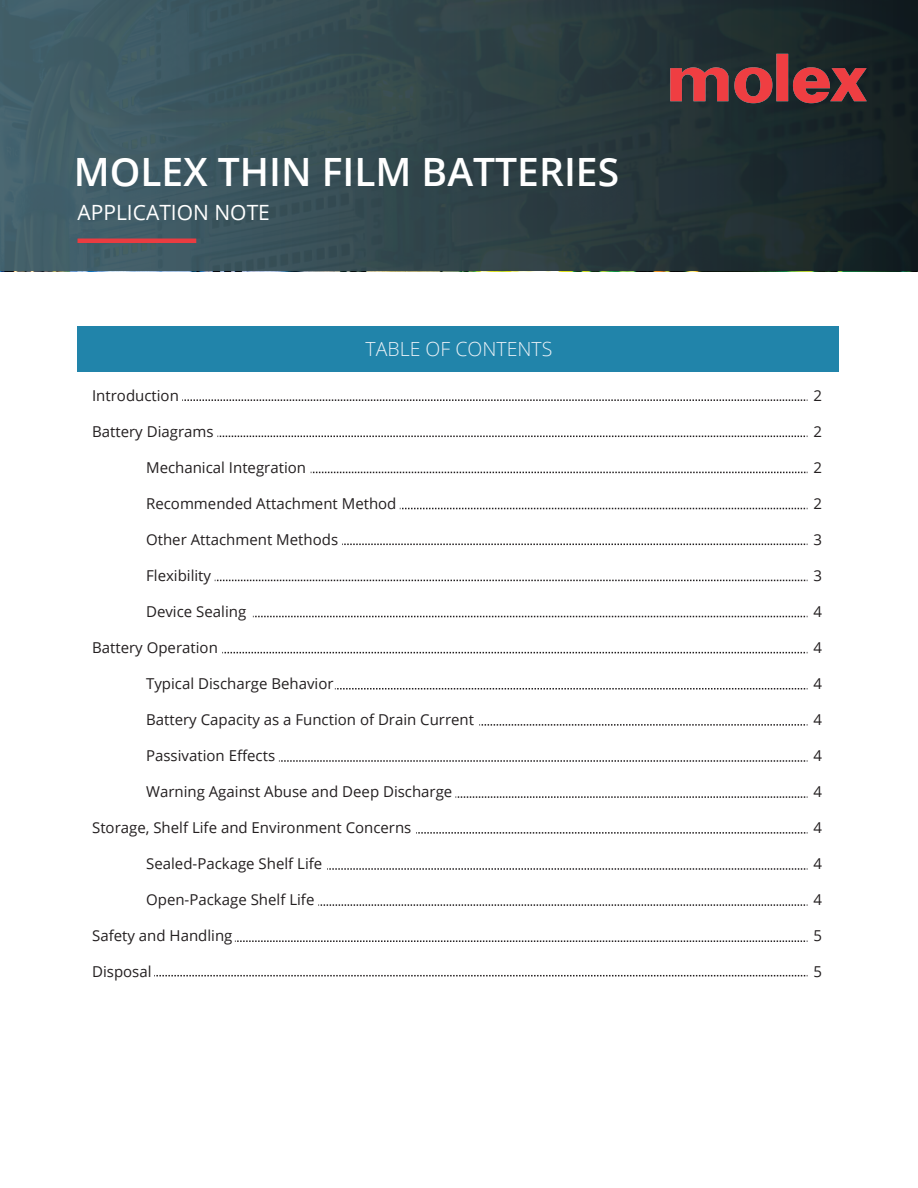
<style>
.page{position:relative;width:918px;height:1188px;background:#fff}
.page>*{position:absolute;margin:0;border:0;box-sizing:border-box;transform-origin:0 0}
.t1{font:600 39px "Open Sans";color:#fff}
.t2{font:21px "Open Sans";color:#fff}
.t3{font:300 19.5px "Open Sans";color:#e8f0f6}
.t4{font:15px "Open Sans";color:#231f20}
</style>
<div class="page">
<div style="left:0;top:0;width:918px;height:271px;background:linear-gradient(to right,#486670,#162021)"></div>
<img style="left:663px;top:49px;width:211px;height:58px">
<hr style="left:77px;top:239px;width:119px;height:4px;background:#ea3c41">
<div style="left:77px;top:327px;width:762px;height:45px;background:#2184aa"></div>
<svg style="left:182px;top:399px;width:626px;height:2px"></svg>
<svg style="left:217px;top:436px;width:591px;height:1px"></svg>
<svg style="left:311px;top:472px;width:497px;height:1px"></svg>
<svg style="left:400px;top:508px;width:408px;height:1px"></svg>
<svg style="left:342px;top:544px;width:466px;height:1px"></svg>
<svg style="left:215px;top:580px;width:593px;height:1px"></svg>
<svg style="left:253px;top:616px;width:555px;height:1px"></svg>
<svg style="left:222px;top:652px;width:586px;height:1px"></svg>
<svg style="left:335px;top:688px;width:473px;height:2px"></svg>
<svg style="left:479px;top:724px;width:329px;height:2px"></svg>
<svg style="left:279px;top:760px;width:529px;height:2px"></svg>
<svg style="left:455px;top:796px;width:353px;height:2px"></svg>
<svg style="left:416px;top:832px;width:392px;height:2px"></svg>
<svg style="left:327px;top:868px;width:481px;height:2px"></svg>
<svg style="left:318px;top:904px;width:490px;height:2px"></svg>
<svg style="left:235px;top:940px;width:573px;height:2px"></svg>
<svg style="left:154px;top:975px;width:654px;height:1px"></svg>
<h1 class="t1" style="left:74px;top:145px;width:547px">MOLEX THIN FILM BATTERIES</h1>
<h2 class="t2" style="left:77px;top:198px;width:194px">APPLICATION NOTE</h2>
<h3 class="t3" style="left:366px;top:336px;width:188px">TABLE OF CONTENTS</h3>
<p class="t4" style="left:92px;top:386px;width:88px">Introduction</p>
<p class="t4" style="left:92px;top:422px;width:123px">Battery Diagrams</p>
<p class="t4" style="left:146px;top:458px;width:161px">Mechanical Integration</p>
<p class="t4" style="left:146px;top:494px;width:252px">Recommended Attachment Method</p>
<p class="t4" style="left:146px;top:530px;width:194px">Other Attachment Methods</p>
<p class="t4" style="left:146px;top:566px;width:67px">Flexibility</p>
<p class="t4" style="left:146px;top:602px;width:102px">Device Sealing</p>
<p class="t4" style="left:92px;top:638px;width:127px">Battery Operation</p>
<p class="t4" style="left:146px;top:674px;width:189px">Typical Discharge Behavior</p>
<p class="t4" style="left:146px;top:710px;width:330px">Battery Capacity as a Function of Drain Current</p>
<p class="t4" style="left:146px;top:746px;width:131px">Passivation Effects</p>
<p class="t4" style="left:146px;top:782px;width:308px">Warning Against Abuse and Deep Discharge</p>
<p class="t4" style="left:92px;top:818px;width:321px">Storage, Shelf Life and Environment Concerns</p>
<p class="t4" style="left:146px;top:854px;width:178px">Sealed-Package Shelf Life</p>
<p class="t4" style="left:146px;top:890px;width:170px">Open-Package Shelf Life</p>
<p class="t4" style="left:92px;top:926px;width:142px">Safety and Handling</p>
<p class="t4" style="left:92px;top:962px;width:61px">Disposal</p>
<p class="t4" style="left:814px;top:386px;width:10px">2</p>
<p class="t4" style="left:814px;top:422px;width:10px">2</p>
<p class="t4" style="left:814px;top:458px;width:10px">2</p>
<p class="t4" style="left:814px;top:494px;width:10px">2</p>
<p class="t4" style="left:814px;top:530px;width:10px">3</p>
<p class="t4" style="left:814px;top:566px;width:10px">3</p>
<p class="t4" style="left:814px;top:602px;width:10px">4</p>
<p class="t4" style="left:814px;top:638px;width:10px">4</p>
<p class="t4" style="left:814px;top:674px;width:10px">4</p>
<p class="t4" style="left:814px;top:710px;width:10px">4</p>
<p class="t4" style="left:814px;top:746px;width:10px">4</p>
<p class="t4" style="left:814px;top:782px;width:10px">4</p>
<p class="t4" style="left:814px;top:818px;width:10px">4</p>
<p class="t4" style="left:814px;top:854px;width:10px">4</p>
<p class="t4" style="left:814px;top:890px;width:10px">4</p>
<p class="t4" style="left:814px;top:926px;width:10px">5</p>
<p class="t4" style="left:814px;top:962px;width:10px">5</p>
</div>
